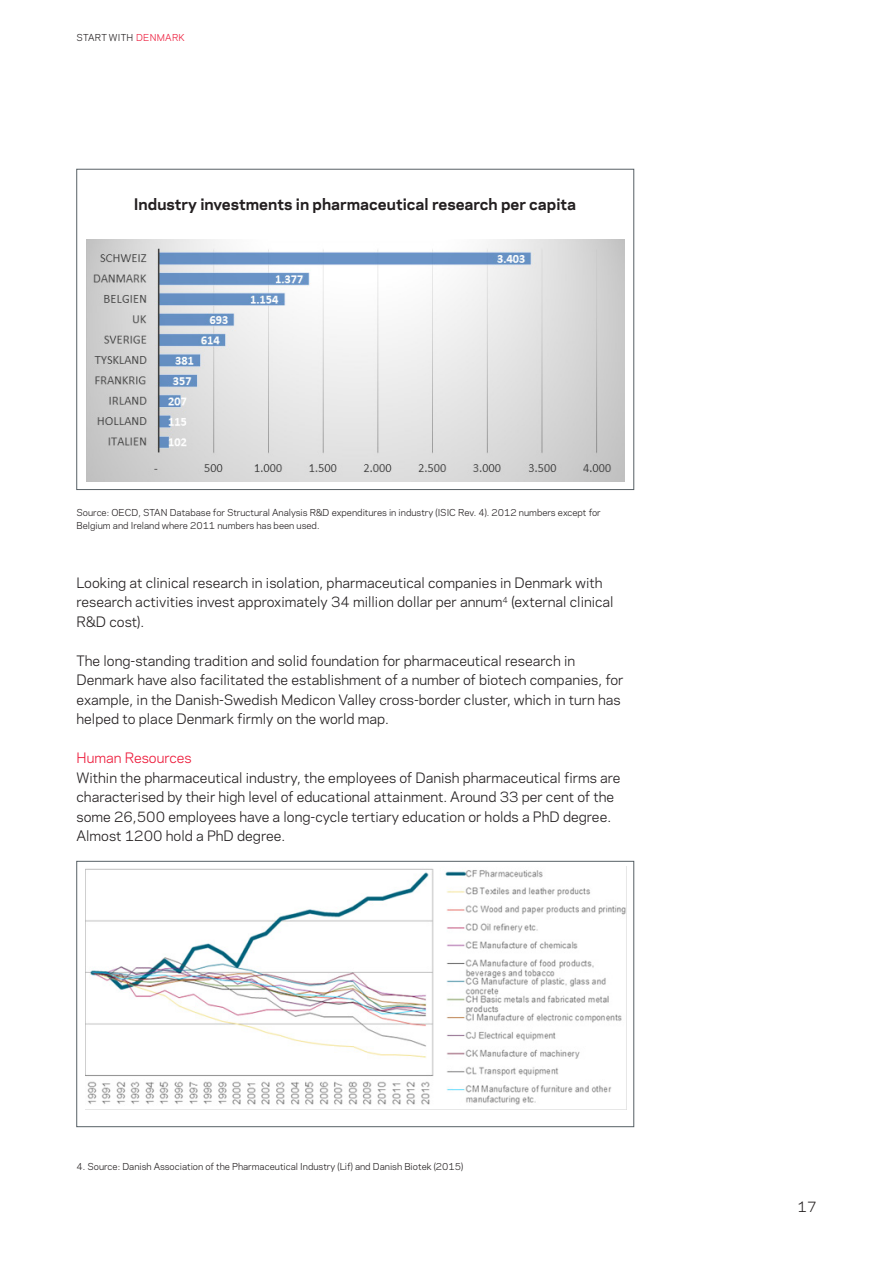
<style>
.page{position:relative;width:893px;height:1263px;background:#fff}
.page>*{position:absolute;margin:0;border:0;box-sizing:border-box;transform-origin:0 0}
.t1{font:700 15px "Galaxie Polaris";color:#231f20}
.Body_text{font:13.5px/19.5px "Galaxie Polaris";color:#231f20}
.Body_text___Black{font:13.5px "Galaxie Polaris";color:#ed1a3a}
.Notes{font:9px/13.5px "Galaxie Polaris";color:#231f20}
.Notes-2{font:9px "Galaxie Polaris";letter-spacing:.03em;color:#231f20}
.s1{color:#ed1a3a}
</style>
<div class="page">
<img style="left:87px;top:239px;width:537px;height:242px">
<div style="left:77px;top:861px;width:557px;height:266px;background:#fff;border:1px solid #576065"></div>
<img style="left:85px;top:866px;width:542px;height:243px">
<p class="Notes-2" style="left:77px;top:31px;width:110px">START WITH <span class="s1">DENMARK</span></p>
<p class="t1" style="left:134px;top:193px;width:444px">Industry investments in pharmaceutical research per capita</p>
<p class="Notes" style="left:77px;top:505px;width:526px">Source: OECD, STAN Database for Structural Analysis R&amp;D expenditures in industry (ISIC Rev. 4). 2012 numbers except for<br>Belgium and Ireland where 2011 numbers has been used.</p>
<p class="Body_text" style="left:77px;top:572px;width:539px">Looking at clinical research in isolation, pharmaceutical companies in Denmark with research activities invest approximately 34 million dollar per annum<sup>4</sup> (external clinical<br>R&amp;D cost).</p>
<p class="Body_text" style="left:77px;top:650px;width:549px">The long-standing tradition and solid foundation for pharmaceutical research in Denmark have also facilitated the establishment of a number of biotech companies, for example, in the Danish-Swedish Medicon Valley cross-border cluster, which in turn has helped to place Denmark firmly on the world map.</p>
<p class="Body_text___Black" style="left:77px;top:748px;width:117px">Human Resources</p>
<p class="Body_text" style="left:77px;top:767px;width:546px">Within the pharmaceutical industry, the employees of Danish pharmaceutical firms are characterised by their high level of educational attainment. Around 33 per cent of the some 26,500 employees have a long-cycle tertiary education or holds a PhD degree.<br>Almost 1200 hold a PhD degree.</p>
<p class="Notes" style="left:77px;top:1159px;width:388px">4. Source: Danish Association of the Pharmaceutical Industry (Lif) and Danish Biotek (2015)</p>
<p class="Body_text" style="left:797px;top:1196px;width:20px">17</p>
</div>
